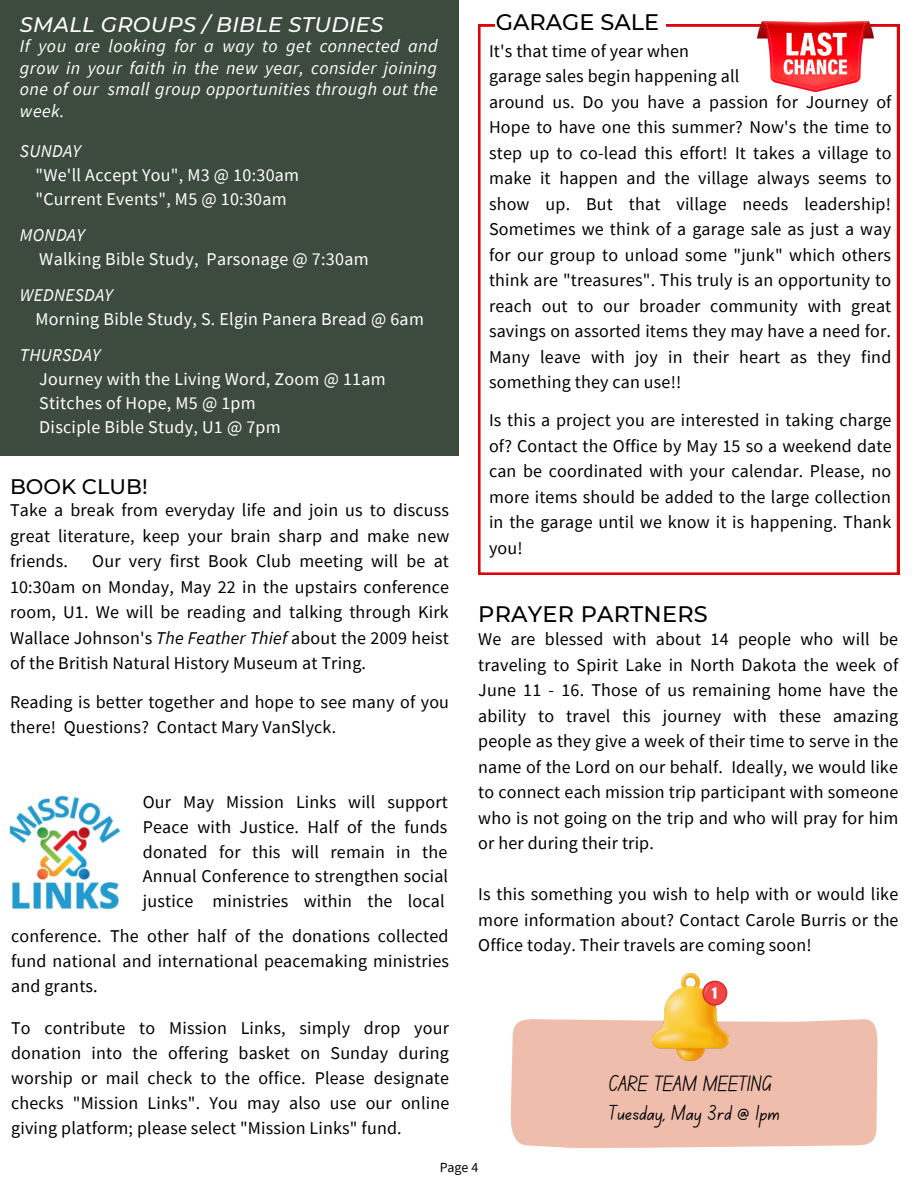
<style>
.page{position:relative;width:918px;height:1188px;background:#fff}
.page>*{position:absolute;margin:0;border:0;box-sizing:border-box;transform-origin:0 0}
.t1{font:500 22.5px "Montserrat";letter-spacing:.01em;color:#000}
.t2{font:22.35px "Canva School Font";color:#000}
.t3{font:21.9px "Canva School Font";color:#000}
.t4{font:italic 500 21px "Montserrat";letter-spacing:.015em;color:#fff}
.t5{font:500 21px "Montserrat";color:#000}
.t6{font:18px/25.5px "Source Sans Pro";letter-spacing:.01em;color:#000;text-align:justify}
.t7{font:18px/24px "Source Sans Pro";letter-spacing:.015em;color:#fff}
.t8{font:italic 18px/21.3px "Source Sans Pro";letter-spacing:.025em;color:#fff;text-align:justify}
.t9{font:13.95px "Source Sans Pro";color:#000}
.s1{font-style:italic}
</style>
<div class="page">
<div style="left:0;top:0;width:459px;height:456px;background:#3d4b3f"></div>
<img style="left:10px;top:795px;width:111px;height:116px">
<svg style="left:478px;top:25px;width:421px;height:550px"></svg>
<img style="left:758px;top:22px;width:115px;height:69px">
<div style="left:511px;top:1019px;width:366px;height:129px;background:#efbdac"></div>
<img style="left:652px;top:973px;width:77px;height:88px">
<div style="left:495px;top:9px;width:171px;height:28px;background:#fff"></div>
<p class="t1" style="left:496px;top:8px;width:165px">GARAGE SALE</p>
<p class="t6" style="left:489px;top:38px;width:404px;text-align:left">It's that time of year when<br>garage sales begin happening all<br>around us. Do you have a passion for Journey of Hope to have one this summer? Now's the time to step up to co-lead this effort! It takes a village to make it happen and the village always seems to show up. But that village needs leadership!<br>Sometimes we think of a garage sale as just a way for our group to unload some "junk" which others think are "treasures". This truly is an opportunity to reach out to our broader community with great savings on assorted items they may have a need for.<br>Many leave with joy in their heart as they find something they can use!!</p>
<p class="t6" style="left:489px;top:407px;width:404px">Is this a project you are interested in taking charge of? Contact the Office by May 15 so a weekend date can be coordinated with your calendar. Please, no more items should be added to the large collection in the garage until we know it is happening. Thank you!</p>
<p class="t4" style="left:20px;top:12px;width:365px">SMALL GROUPS / BIBLE STUDIES</p>
<p class="t8" style="left:20px;top:35px;width:419px">If you are looking for a way to get connected and grow in your faith in the new year, consider joining one of our small group opportunities through out the week.</p>
<p class="t8" style="left:20px;top:140px;width:62px">SUNDAY</p>
<p class="t7" style="left:35px;top:162px;width:265px">"We'll Accept You", M3 @ 10:30am "Current Events", M5 @ 10:30am</p>
<p class="t8" style="left:20px;top:224px;width:66px">MONDAY</p>
<p class="t7" style="left:39px;top:246px;width:331px">Walking Bible Study, Parsonage @ 7:30am</p>
<p class="t8" style="left:20px;top:284px;width:94px">WEDNESDAY</p>
<p class="t7" style="left:35px;top:306px;width:390px">Morning Bible Study, S. Elgin Panera Bread @ 6am</p>
<p class="t8" style="left:20px;top:344px;width:82px">THURSDAY</p>
<p class="t7" style="left:39px;top:366px;width:348px">Journey with the Living Word, Zoom @ 11am<br>Stitches of Hope, M5 @ 1pm<br>Disciple Bible Study, U1 @ 7pm</p>
<p class="t5" style="left:10px;top:474px;width:139px">BOOK CLUB!</p>
<p class="t6" style="left:10px;top:497px;width:441px">Take a break from everyday life and join us to discuss great literature, keep your brain sharp and make new friends.</p>
<p class="t6" style="left:10px;top:548px;width:441px;text-indent:82px">Our very first Book Club meeting will be at 10:30am on Monday, May 22 in the upstairs conference room, U1. We will be reading and talking through Kirk Wallace Johnson's <span class="s1">The Feather Thief</span> about the 2009 heist of the British Natural History Museum at Tring.</p>
<p class="t6" style="left:10px;top:688px;width:441px">Reading is better together and hope to see many of you there! Questions? Contact Mary VanSlyck.</p>
<p class="t1" style="left:478px;top:600px;width:231px">PRAYER PARTNERS</p>
<p class="t6" style="left:478px;top:626px;width:422px">We are blessed with about 14 people who will be traveling to Spirit Lake in North Dakota the week of June 11 - 16. Those of us remaining home have the ability to travel this journey with these amazing people as they give a week of their time to serve in the name of the Lord on our behalf. Ideally, we would like to connect each mission trip participant with someone who is not going on the trip and who will pray for him or her during their trip.</p>
<p class="t6" style="left:478px;top:881px;width:422px">Is this something you wish to help with or would like more information about? Contact Carole Burris or the Office today. Their travels are coming soon!</p>
<p class="t6" style="left:143px;top:789px;width:307px;line-height:24.8px">Our May Mission Links will support Peace with Justice. Half of the funds donated for this will remain in the Annual Conference to strengthen social justice ministries within the local</p>
<p class="t6" style="left:11px;top:923px;width:440px;line-height:25px">conference. The other half of the donations collected fund national and international peacemaking ministries and grants.</p>
<p class="t6" style="left:11px;top:1015px;width:440px;line-height:25px">To contribute to Mission Links, simply drop your donation into the offering basket on Sunday during worship or mail check to the office. Please designate checks "Mission Links". You may also use our online giving platform; please select "Mission Links" fund.</p>
<p class="t9" style="left:440px;top:1158px;width:40px">Page 4</p>
<p class="t2" style="left:609px;top:1074px;width:165px">CARE TEAM MEETING</p>
<p class="t3" style="left:609px;top:1103px;width:173px">Tuesday, May 3rd @ 1pm</p>
</div>
